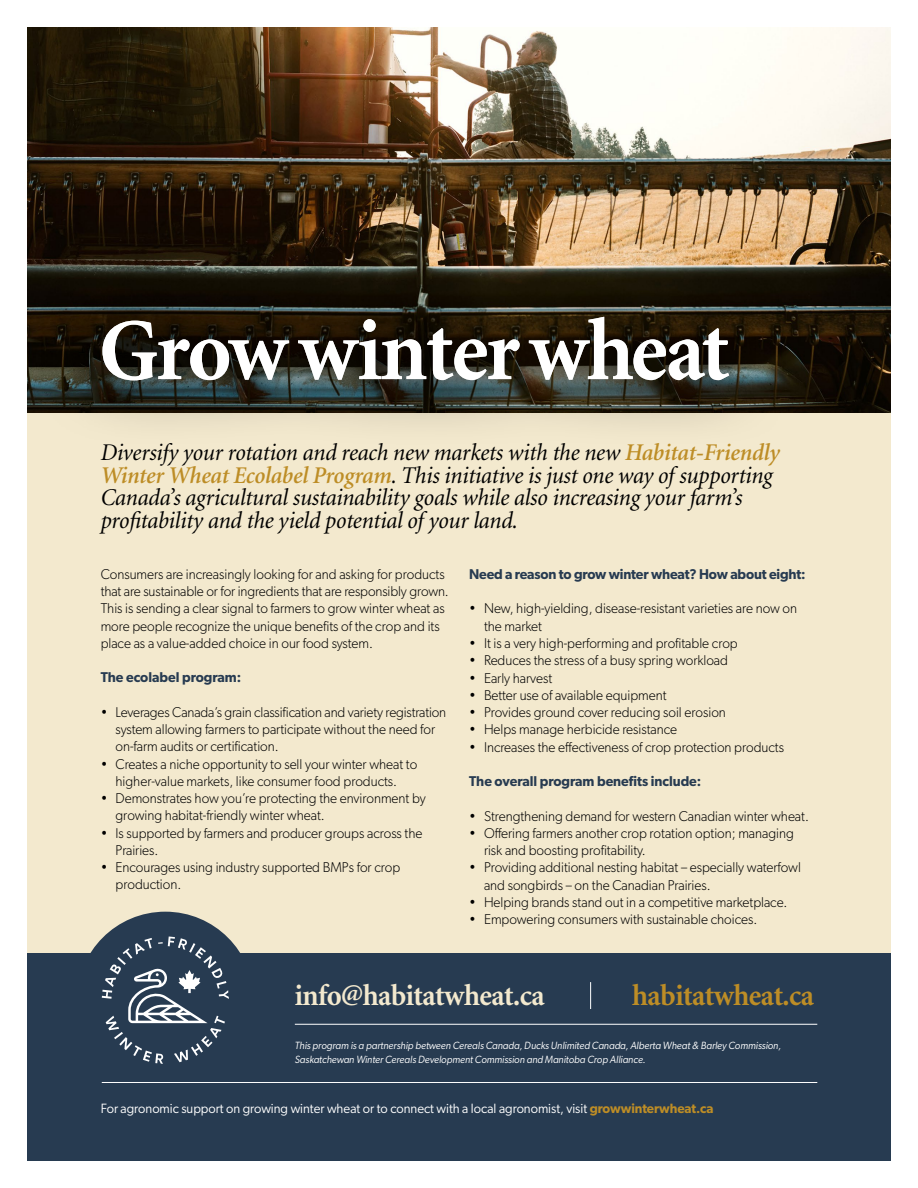
<style>
.page{position:relative;width:918px;height:1188px;background:#fff}
.page>*{position:absolute;margin:0;border:0;box-sizing:border-box;transform-origin:0 0}
.t1{font:700 87.9px "Minion";letter-spacing:-.025em;color:#fff;scale:.96 1}
.t2{font:700 30px "Minion";letter-spacing:-.02em;color:#f3e9ce;scale:.96 1}
.t3{font:700 30px "Minion";letter-spacing:-.02em;color:#bd8d26;scale:.96 1}
.t4{font:italic 24px/22.5px "Minion";letter-spacing:-.01em;color:#000;scale:.96 1}
.t5{font:300 14.25px/17.2px "Gibson";color:#000;scale:.96 1}
.t6{font:600 14.25px "Gibson";letter-spacing:-.01em;color:#273b51;scale:.96 1}
.t7{font:13.5px "Gibson";color:#fff;scale:.96 1}
.t8{font:italic 10.5px/13.5px "Gibson";color:#fff;scale:.96 1}
.s1{font-weight:600;color:#bd8d26}
</style>
<div class="page">
<div style="left:27px;top:27px;width:864px;height:1134px;background:#f3e9ce"></div>
<img style="left:27px;top:27px;width:864px;height:386px">
<div style="left:27px;top:953px;width:864px;height:208px;background:#273b51"></div>
<svg style="left:41px;top:258px;width:745px;height:165px;background:#343125"></svg>
<div style="left:77px;top:912px;width:177px;height:177px;background:#273b51;border-radius:50%"></div>
<svg style="left:102px;top:936px;width:127px;height:128px"></svg>
<hr style="left:295px;top:1024px;width:522px;height:1px;background:#fff">
<svg style="left:590px;top:982px;width:1px;height:27px"></svg>
<hr style="left:102px;top:1082px;width:715px;height:1px;background:#fff">
<h1 class="t1" style="left:99px;top:306px;width:658px">Grow winter wheat</h1>
<p class="t4" style="left:101px;top:442px;width:709px">Diversify your rotation and reach new markets with the new <span class="s1">Habitat-Friendly Winter Wheat Ecolabel Program</span>. This initiative is just one way of supporting Canada’s agricultural sustainability goals while also increasing your farm’s profitability and the yield potential of your land.</p>
<p class="t5" style="left:101px;top:565px;width:364px">Consumers are increasingly looking for and asking for products that are sustainable or for ingredients that are responsibly grown.<br>This is sending a clear signal to farmers to grow winter wheat as more people recognize the unique benefits of the crop and its place as a value-added choice in our food system.</p>
<p class="t6" style="left:101px;top:669px;width:148px">The ecolabel program:</p>
<p class="t5" style="left:116px;top:703px;width:346px;text-indent:-15px">• Leverages Canada’s grain classification and variety registration system allowing farmers to participate without the need for on-farm audits or certification.</p>
<p class="t5" style="left:101px;top:755px;width:331px;text-align:center">• Creates a niche opportunity to sell your winter wheat to higher-value markets, like consumer food products.</p>
<p class="t5" style="left:116px;top:789px;width:325px;text-indent:-15px">• Demonstrates how you’re protecting the environment by growing habitat-friendly winter wheat.</p>
<p class="t5" style="left:116px;top:824px;width:321px;text-indent:-15px">• Is supported by farmers and producer groups across the<br>Prairies.</p>
<p class="t5" style="left:116px;top:859px;width:298px;text-indent:-15px">• Encourages using industry supported BMPs for crop production.</p>
<p class="t6" style="left:469px;top:566px;width:352px">Need a reason to grow winter wheat? How about eight:</p>
<p class="t5" style="left:484px;top:600px;width:328px;text-indent:-15px">• New, high-yielding, disease-resistant varieties are now on the market</p>
<p class="t5" style="left:469px;top:634px;width:281px">• It is a very high-performing and profitable crop</p>
<p class="t5" style="left:469px;top:652px;width:271px">• Reduces the stress of a busy spring workload</p>
<p class="t5" style="left:469px;top:669px;width:88px">• Early harvest</p>
<p class="t5" style="left:469px;top:686px;width:207px">• Better use of available equipment</p>
<p class="t5" style="left:469px;top:703px;width:269px">• Provides ground cover reducing soil erosion</p>
<p class="t5" style="left:469px;top:721px;width:218px">• Helps manage herbicide resistance</p>
<p class="t5" style="left:469px;top:738px;width:329px">• Increases the effectiveness of crop protection products</p>
<p class="t6" style="left:469px;top:773px;width:243px">The overall program benefits include:</p>
<p class="t5" style="left:469px;top:807px;width:355px">• Strengthening demand for western Canadian winter wheat.</p>
<p class="t5" style="left:484px;top:824px;width:324px;text-indent:-15px">• Offering farmers another crop rotation option; managing risk and boosting profitability.</p>
<p class="t5" style="left:484px;top:859px;width:332px;text-indent:-15px">• Providing additional nesting habitat – especially waterfowl and songbirds – on the Canadian Prairies.</p>
<p class="t5" style="left:469px;top:893px;width:333px">• Helping brands stand out in a competitive marketplace.</p>
<p class="t5" style="left:469px;top:910px;width:302px">• Empowering consumers with sustainable choices.</p>
<h2 class="t2" style="left:295px;top:980px;width:262px">info@habitatwheat.ca</h2>
<h2 class="t3" style="left:632px;top:980px;width:191px">habitatwheat.ca</h2>
<p class="t8" style="left:295px;top:1039px;width:508px">This program is a partnership between Cereals Canada, Ducks Unlimited Canada, Alberta Wheat &amp; Barley Commission,<br>Saskatchewan Winter Cereals Development Commission and Manitoba Crop Alliance.</p>
<p class="t7" style="left:101px;top:1100px;width:640px">For agronomic support on growing winter wheat or to connect with a local agronomist, visit <span class="s1">growwinterwheat.ca</span></p>
</div>
